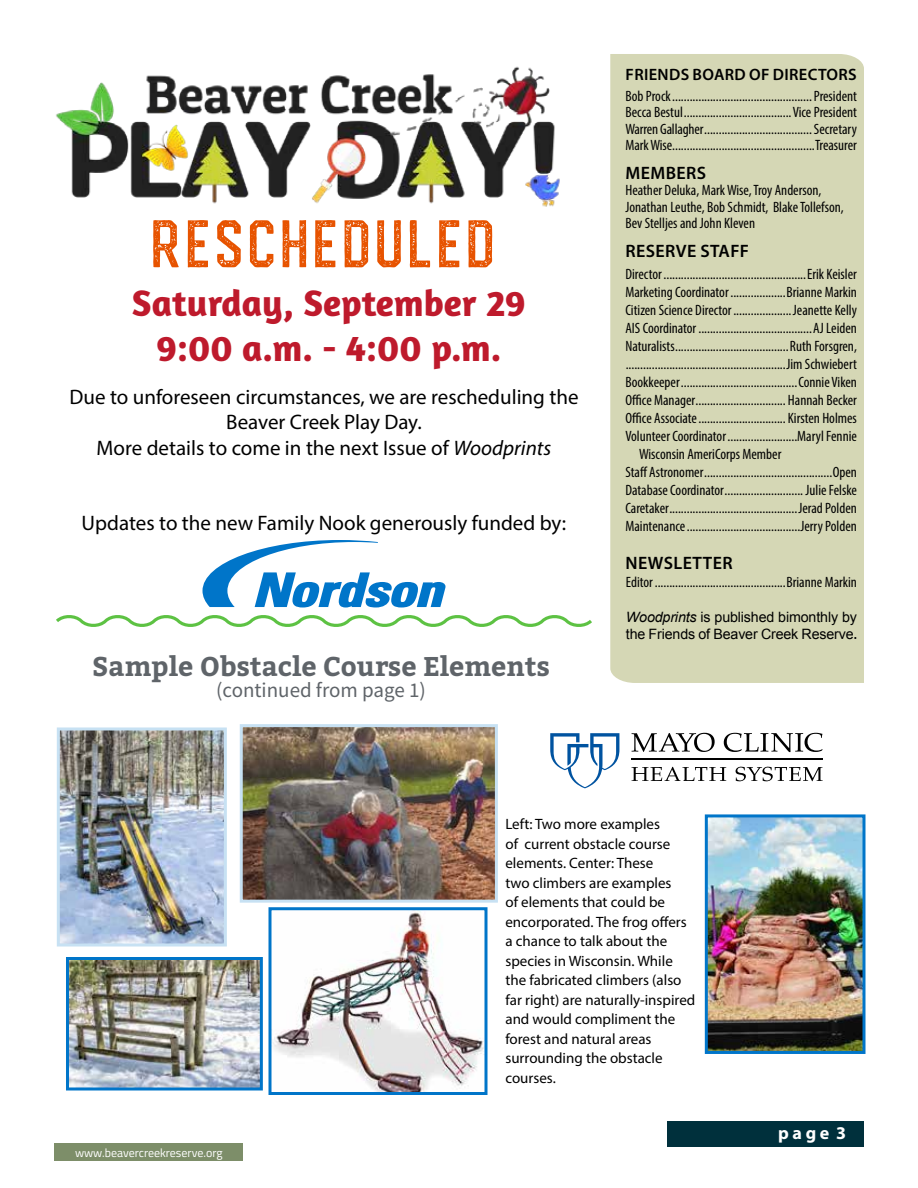
<style>
.page{position:relative;width:918px;height:1188px;background:#fff}
.page>*{position:absolute;margin:0;border:0;box-sizing:border-box;transform-origin:0 0}
.t1{font:54px "Areno Rough";letter-spacing:.09em;color:#e75300}
.t2{font:700 37.5px/45px "Amaranth";color:#be1a2c;text-align:center}
.t3{font:700 27px "Bitter";color:#5f6469}
.t4{font:21px/25.2px "Myriad Pro";color:#000;text-align:center}
.t5{font:21px "Source Sans Pro";color:#5f6469}
.t6{font:600 18px "Myriad Pro";letter-spacing:.02em;color:#000}
.t7{font:700 18px "Myriad Pro";color:#fff}
.t8{font:600 16.5px "Myriad Pro";letter-spacing:.02em;color:#000}
.t9{font:condensed 15px/16.5px "Myriad Pro";color:#000;text-align:justify}
.t10{font:15px/19.5px "Myriad Pro";color:#000}
.t11{font:14.25px/17.2px "Arial";letter-spacing:-.01em;color:#000}
.t12{font:12px "Titillium";color:#fff}
.s1{font-style:italic}
.s2{font-family:"Arial Narrow";font-weight:700}
</style>
<div class="page">
<div style="left:55px;top:1144px;width:188px;height:17px;background:#7d8e69"></div>
<div style="left:610px;top:54px;width:254px;height:629px;background:#d5d7b5"></div>
<img style="left:56px;top:66px;width:504px;height:141px">
<svg style="left:550px;top:733px;width:69px;height:55px"></svg>
<svg style="left:724px;top:733px;width:99px;height:19px"></svg>
<svg style="left:632px;top:733px;width:83px;height:19px"></svg>
<svg style="left:632px;top:767px;width:94px;height:14px"></svg>
<svg style="left:736px;top:767px;width:87px;height:14px"></svg>
<hr style="left:632px;top:759px;width:191px;height:1px;background:#000">
<img style="left:61px;top:732px;width:162px;height:210px">
<div style="left:57px;top:728px;width:170px;height:218px;border:3px solid #c7e1f3"></div>
<img style="left:244px;top:728px;width:250px;height:171px">
<div style="left:240px;top:724px;width:258px;height:179px;border:3px solid #c7e1f3"></div>
<img style="left:70px;top:961px;width:189px;height:125px">
<div style="left:66px;top:957px;width:197px;height:133px;border:3px solid #0075c9"></div>
<img style="left:709px;top:818px;width:153px;height:232px">
<div style="left:705px;top:814px;width:161px;height:240px;border:3px solid #0075c9"></div>
<img style="left:272px;top:911px;width:212px;height:180px">
<div style="left:268px;top:907px;width:220px;height:188px;border:3px solid #0075c9"></div>
<svg style="left:56px;top:540px;width:536px;height:87px"></svg>
<div style="left:668px;top:1121px;width:196px;height:26px;background:#00303c"></div>
<h1 class="t1" style="left:153px;top:223px;width:345px">RESCHEDULED</h1>
<h2 class="t2" style="left:132px;top:280px;width:395px">Saturday, September 29<br>9:00 a.m. - 4:00 p.m.</h2>
<h3 class="t4" style="left:69px;top:384px;width:511px">Due to unforeseen circumstances, we are rescheduling the<br>Beaver Creek Play Day.<br>More details to come in the next Issue of <span class="s1">Woodprints</span></h3>
<h3 class="t4" style="left:82px;top:510px;width:486px">Updates to the new Family Nook generously funded by:</h3>
<h3 class="t3" style="left:92px;top:646px;width:459px">Sample Obstacle Course Elements</h3>
<h3 class="t5" style="left:216px;top:677px;width:211px">(continued from page 1)</h3>
<p class="t8" style="left:626px;top:64px;width:233px">FRIENDS BOARD OF DIRECTORS</p>
<p class="t9" style="left:625px;top:87px;width:233px">Bob Prock................................................President Becca Bestul.....................................Vice President Warren Gallagher.....................................Secretary Mark Wise.................................................Treasurer</p>
<p class="t6" style="left:626px;top:161px;width:82px">MEMBERS</p>
<p class="t9" style="left:625px;top:182px;width:220px;text-align:left">Heather Deluka, Mark Wise, Troy Anderson,<br>Jonathan Leuthe, Bob Schmidt, Blake Tollefson,<br>Bev Stelljes and John Kleven</p>
<p class="t6" style="left:626px;top:239px;width:125px">RESERVE STAFF</p>
<p class="t9" style="left:625px;top:266px;width:233px">Director.................................................Erik Keisler</p>
<p class="t9" style="left:625px;top:284px;width:233px">Marketing Coordinator...................Brianne Markin</p>
<p class="t9" style="left:625px;top:302px;width:233px">Citizen Science Director....................Jeanette Kelly</p>
<p class="t9" style="left:625px;top:320px;width:233px">AIS Coordinator .......................................AJ Leiden</p>
<p class="t9" style="left:625px;top:338px;width:233px">Naturalists.......................................Ruth Forsgren,</p>
<p class="t9" style="left:626px;top:356px;width:233px">.......................................................Jim Schwiebert</p>
<p class="t9" style="left:625px;top:374px;width:233px">Bookkeeper........................................Connie Viken</p>
<p class="t9" style="left:625px;top:392px;width:233px">Office Manager............................... Hannah Becker</p>
<p class="t9" style="left:625px;top:410px;width:233px">Office Associate.............................. Kirsten Holmes</p>
<p class="t9" style="left:625px;top:428px;width:233px">Volunteer Coordinator........................Maryl Fennie</p>
<p class="t9" style="left:639px;top:446px;width:144px">Wisconsin AmeriCorps Member</p>
<p class="t9" style="left:625px;top:464px;width:233px">Staff Astronomer............................................Open</p>
<p class="t9" style="left:625px;top:482px;width:233px">Database Coordinator........................... Julie Felske</p>
<p class="t9" style="left:625px;top:500px;width:233px">Caretaker............................................Jerad Polden</p>
<p class="t9" style="left:625px;top:518px;width:233px">Maintenance.......................................Jerry Polden</p>
<p class="t6" style="left:626px;top:551px;width:108px">NEWSLETTER</p>
<p class="t9" style="left:626px;top:573px;width:232px">Editor.............................................Brianne Markin</p>
<p class="t11" style="left:626px;top:609px;width:232px"><span class="s1">Woodprints</span> is published bimonthly by the Friends of Beaver Creek Reserve<span class="s2">.</span></p>
<p class="t12" style="left:75px;top:1144px;width:149px">www.beavercreekreserve.org</p>
<p class="t10" style="left:505px;top:814px;width:191px">Left: Two more examples<br>of current obstacle course elements. Center: These<br>two climbers are examples<br>of elements that could be encorporated. The frog offers a chance to talk about the species in Wisconsin. While the fabricated climbers (also far right) are naturally-inspired and would compliment the forest and natural areas surrounding the obstacle courses.</p>
<p class="t7" style="left:778px;top:1121px;width:69px">page 3</p>
</div>
